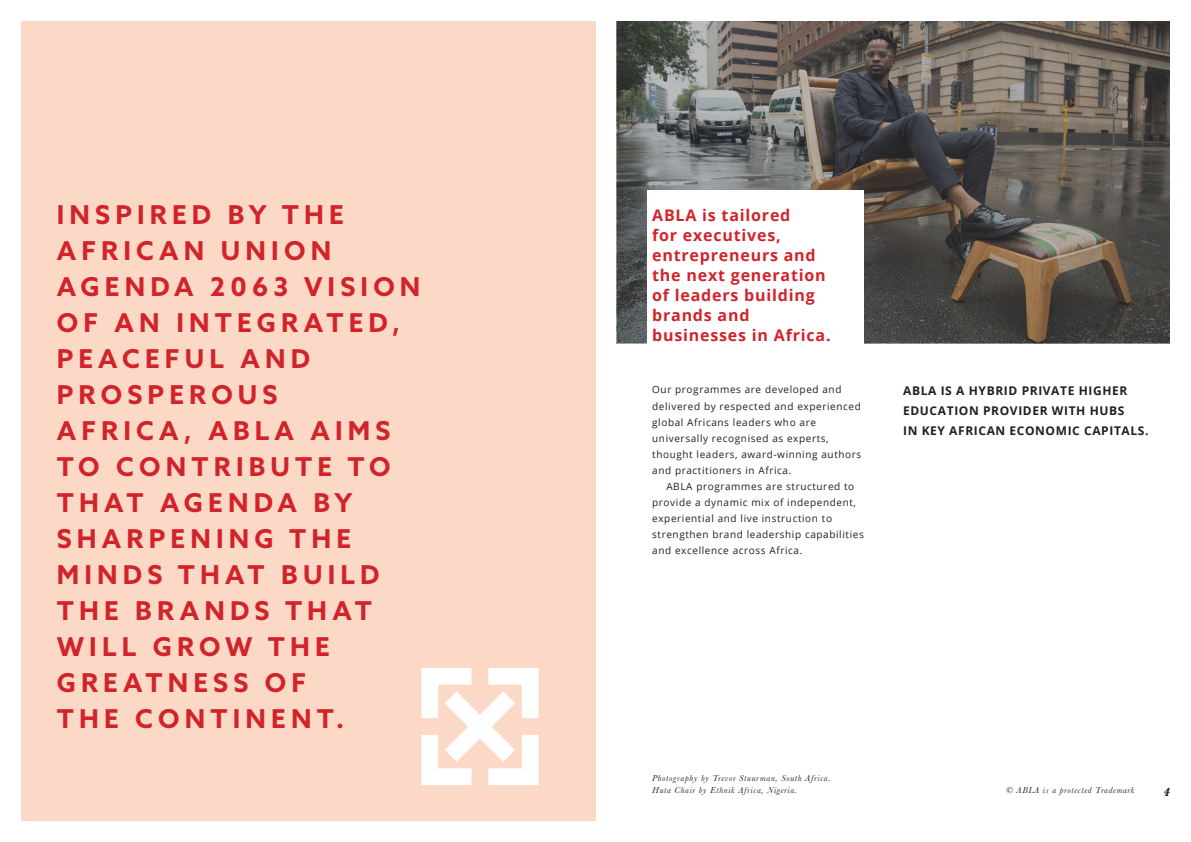
<style>
.page{position:relative;width:1191px;height:842px;background:#fff}
.page>*{position:absolute;margin:0;border:0;box-sizing:border-box;transform-origin:0 0}
.t1{font:700 26px/36px "Azo Sans";letter-spacing:.2em;color:#d1232a}
.t2{font:700 16px/20px "Open Sans";letter-spacing:.05em;color:#d1232a}
.t3{font:700 12px/20px "Open Sans";letter-spacing:.05em;color:#231f20}
.t4{font:italic 700 12px "Baskerville";color:#231f20}
.t5{font:10px/16px "Open Sans";letter-spacing:.06em;color:#231f20}
.t6{font:italic 9px/12px "Baskerville";letter-spacing:.08em;color:#231f20}
</style>
<div class="page">
<img style="left:617px;top:21px;width:552px;height:322px">
<div style="left:21px;top:21px;width:574px;height:800px;background:#fcd9c7"></div>
<svg style="left:421px;top:668px;width:117px;height:117px"></svg>
<div style="left:647px;top:190px;width:216px;height:160px;background:#fff"></div>
<p class="t1" style="left:57px;top:196px;width:365px">INSPIRED BY THE<br>AFRICAN UNION<br>AGENDA 2063 VISION<br>OF AN INTEGRATED,<br>PEACEFUL AND<br>PROSPEROUS<br>AFRICA, ABLA AIMS<br>TO CONTRIBUTE TO<br>THAT AGENDA BY<br>SHARPENING THE<br>MINDS THAT BUILD<br>THE BRANDS THAT<br>WILL GROW THE<br>GREATNESS OF</p>
<p class="t1" style="left:57px;top:700px;width:289px">THE CONTINENT.</p>
<p class="t2" style="left:652px;top:205px;width:180px">ABLA is tailored<br>for executives, entrepreneurs and the next generation of leaders building brands and businesses in Africa.</p>
<p class="t5" style="left:652px;top:382px;width:211px">Our programmes are developed and delivered by respected and experienced global Africans leaders who are universally recognised as experts, thought leaders, award-winning authors and practitioners in Africa.</p>
<p class="t5" style="left:652px;top:478px;width:213px;text-indent:14px">ABLA programmes are structured to provide a dynamic mix of independent, experiential and live instruction to strengthen brand leadership capabilities and excellence across Africa.</p>
<p class="t3" style="left:903px;top:380px;width:247px">ABLA IS A HYBRID PRIVATE HIGHER<br>EDUCATION PROVIDER WITH HUBS<br>IN KEY AFRICAN ECONOMIC CAPITALS.</p>
<p class="t6" style="left:652px;top:772px;width:180px">Photography by Trevor Stuurman, South Africa.<br>Huta Chair by Ethnik Africa, Nigeria.</p>
<p class="t6" style="left:1006px;top:784px;width:130px">© ABLA is a protected Trademark</p>
<p class="t4" style="left:1163px;top:784px;width:8px">4</p>
</div>
